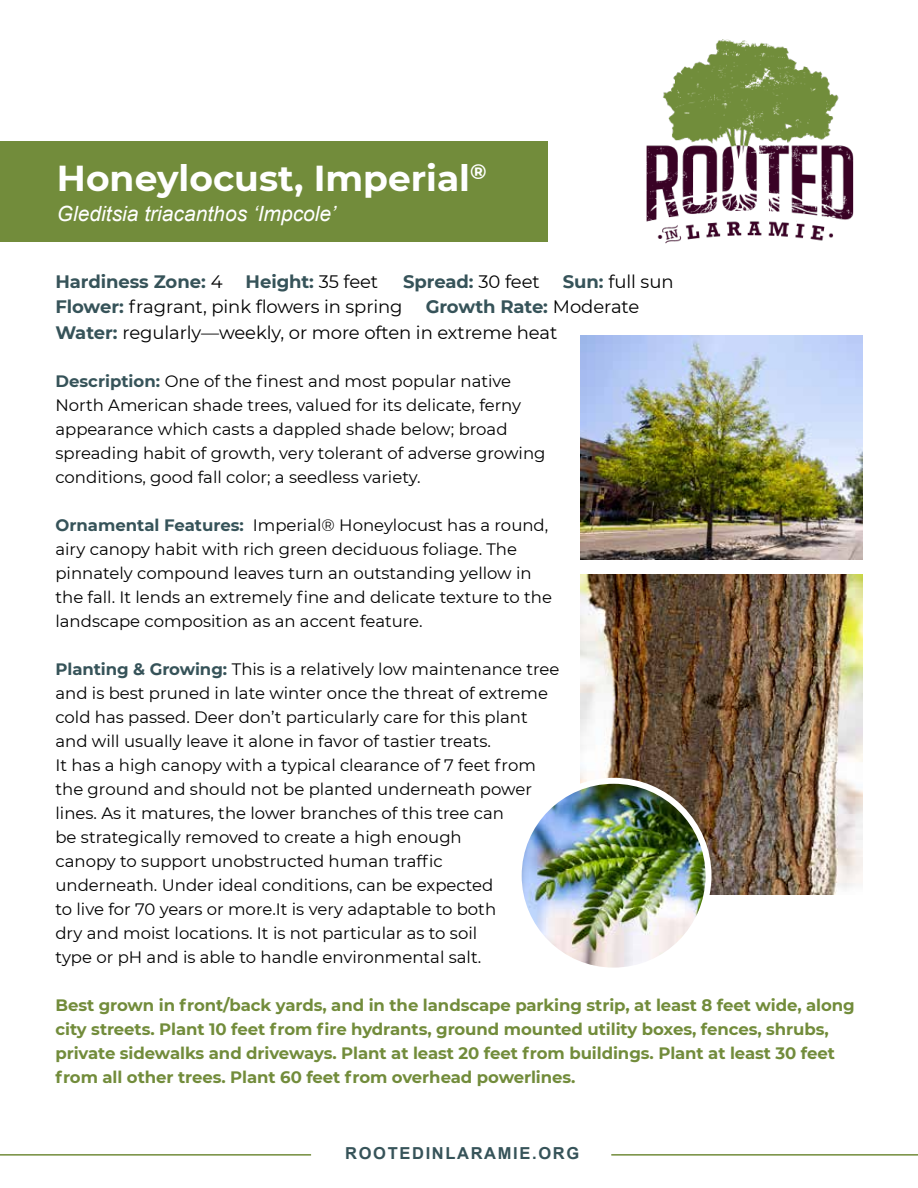
<style>
.page{position:relative;width:918px;height:1188px;background:#fff}
.page>*{position:absolute;margin:0;border:0;box-sizing:border-box;transform-origin:0 0}
.t1{font:700 36px "Montserrat";color:#fff}
.t2{font:italic 21px "Arial";color:#fff}
.t3{font:18px/25.5px "Montserrat";letter-spacing:-.005em;color:#000}
.t4{font:700 18px "Montserrat";letter-spacing:-.005em;color:#365359}
.t5{font:16.5px/24px "Montserrat";color:#000}
.t6{font:700 16.5px/24px "Montserrat";letter-spacing:-.005em;color:#728c3b}
.t7{font:700 16.5px "Arial";letter-spacing:.1em;color:#365359}
.s1{font-weight:400;color:#000}
.s2{font-weight:700;color:#365359}
</style>
<div class="page">
<div style="left:0;top:141px;width:548px;height:101px;background:#728c3b"></div>
<img style="left:646px;top:39px;width:208px;height:205px">
<hr style="left:0;top:1154px;width:311px;height:2px;background:#728c3b">
<hr style="left:611px;top:1154px;width:307px;height:2px;background:#728c3b">
<img style="left:580px;top:335px;width:282px;height:224px">
<img style="left:580px;top:574px;width:282px;height:320px">
<img style="left:523px;top:781px;width:186px;height:186px">
<div style="left:516px;top:778px;width:196px;height:196px;border:6px solid #fff;border-radius:50%"></div>
<h1 class="t1" style="left:57px;top:152px;width:431px">Honeylocust, Imperial<sup>®</sup></h1>
<p class="t2" style="left:57px;top:200px;width:280px">Gleditsia triacanthos ‘Impcole’</p>
<p class="t4" style="left:55px;top:269px;width:169px">Hardiness Zone: <span class="s1">4</span></p>
<p class="t4" style="left:246px;top:269px;width:134px">Height: <span class="s1">35 feet</span></p>
<p class="t4" style="left:403px;top:269px;width:138px">Spread: <span class="s1">30 feet</span></p>
<p class="t3" style="left:563px;top:268px;width:112px"><span class="s2">Sun:</span> full sun</p>
<p class="t3" style="left:55px;top:294px;width:349px"><span class="s2">Flower:</span> fragrant, pink flowers in spring</p>
<p class="t3" style="left:55px;top:294px;width:585px;text-indent:370px"><span class="s2">Growth Rate:</span> Moderate<br><span class="s2">Water:</span> regularly—weekly, or more often in extreme heat</p>
<p class="t5" style="left:55px;top:368px;width:492px"><span class="s2">Description:</span> One of the finest and most popular native North American shade trees, valued for its delicate, ferny appearance which casts a dappled shade below; broad spreading habit of growth, very tolerant of adverse growing conditions, good fall color; a seedless variety.</p>
<p class="t5" style="left:55px;top:512px;width:498px"><span class="s2">Ornamental Features:</span> Imperial® Honeylocust has a round, airy canopy habit with rich green deciduous foliage. The pinnately compound leaves turn an outstanding yellow in the fall. It lends an extremely fine and delicate texture to the landscape composition as an accent feature.</p>
<p class="t5" style="left:55px;top:657px;width:505px"><span class="s2">Planting &amp; Growing:</span> This is a relatively low maintenance tree and is best pruned in late winter once the threat of extreme cold has passed. Deer don’t particularly care for this plant and will usually leave it alone in favor of tastier treats.<br>It has a high canopy with a typical clearance of 7 feet from the ground and should not be planted underneath power lines. As it matures, the lower branches of this tree can<br>be strategically removed to create a high enough<br>canopy to support unobstructed human traffic<br>underneath. Under ideal conditions, can be expected<br>to live for 70 years or more.It is very adaptable to both<br>dry and moist locations. It is not particular as to soil<br>type or pH and is able to handle environmental salt.</p>
<p class="t6" style="left:55px;top:992px;width:801px">Best grown in front/back yards, and in the landscape parking strip, at least 8 feet wide, along city streets. Plant 10 feet from fire hydrants, ground mounted utility boxes, fences, shrubs, private sidewalks and driveways. Plant at least 20 feet from buildings. Plant at least 30 feet from all other trees. Plant 60 feet from overhead powerlines.</p>
<p class="t7" style="left:345px;top:1143px;width:236px">ROOTEDINLARAMIE.ORG</p>
</div>
